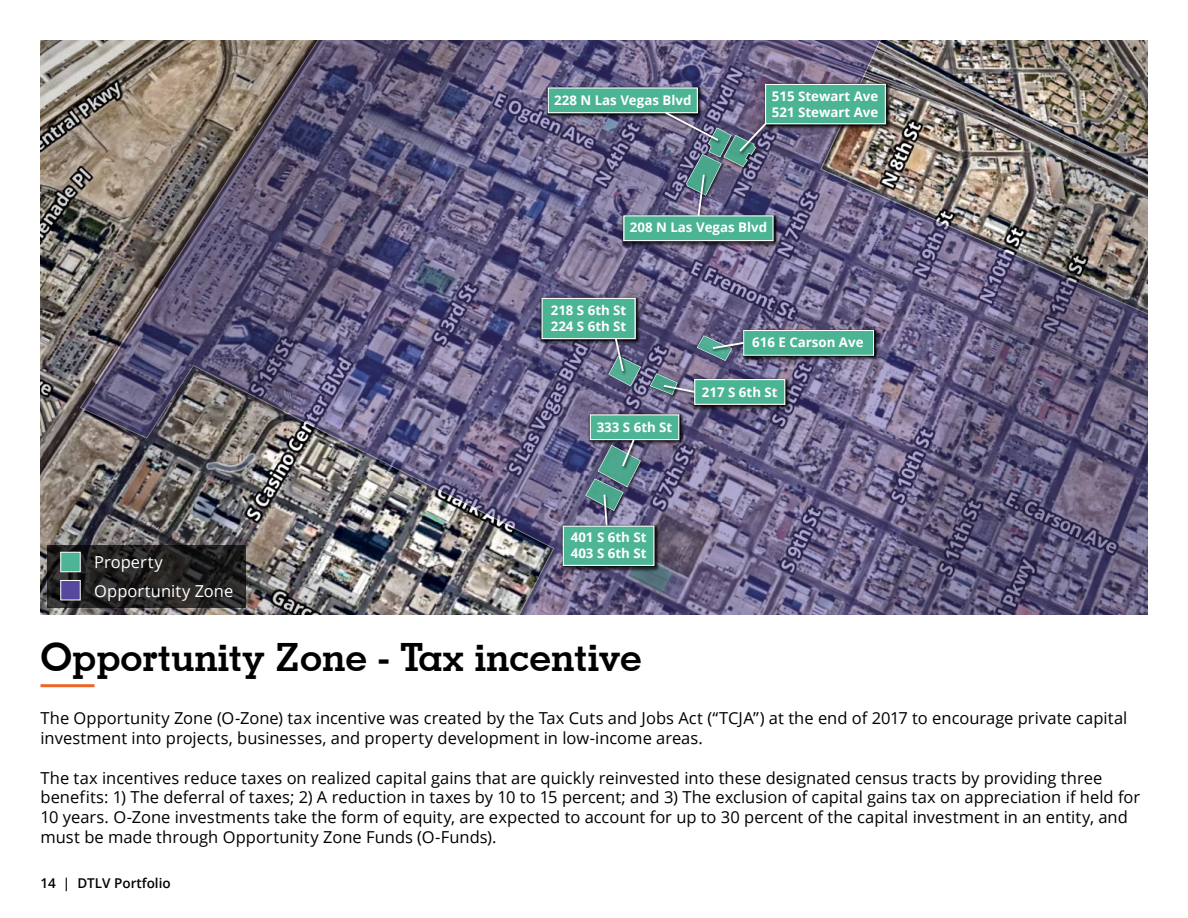
<style>
.page{position:relative;width:1188px;height:918px;background:#fff}
.page>*{position:absolute;margin:0;border:0;box-sizing:border-box;transform-origin:0 0}
.t1{font:700 39px "Geometric Slab 703 BT";color:#000}
.t2{font:16.5px/19.8px "Open Sans";color:#000}
.t3{font:16.5px/28.2px "Open Sans";color:#fff}
.t4{font:600 13.5px "Open Sans";color:#000}
.t5{font:700 13.35px/15.9px "Open Sans";color:#fff}
</style>
<div class="page">
<img style="left:40px;top:40px;width:1108px;height:574px">
<svg style="left:48px;top:545px;width:198px;height:63px;background:#232121"></svg>
<div style="left:60px;top:552px;width:21px;height:20px;background:#4db595;border:1px solid #fff"></div>
<div style="left:60px;top:580px;width:21px;height:20px;background:#55489d;border:1px solid #fff"></div>
<hr style="left:40px;top:684px;width:54px;height:3px;background:#ef6528">
<p class="t5" style="left:554px;top:92px;width:139px">228 N Las Vegas Blvd</p>
<p class="t5" style="left:772px;top:88px;width:108px">515 Stewart Ave<br>521 Stewart Ave</p>
<p class="t5" style="left:630px;top:219px;width:139px">208 N Las Vegas Blvd</p>
<p class="t5" style="left:551px;top:302px;width:77px">218 S 6th St<br>224 S 6th St</p>
<p class="t5" style="left:597px;top:419px;width:77px">333 S 6th St</p>
<p class="t5" style="left:752px;top:334px;width:113px">616 E Carson Ave</p>
<p class="t5" style="left:702px;top:384px;width:77px">217 S 6th St</p>
<p class="t3" style="left:94px;top:548px;width:141px">Property<br>Opportunity Zone</p>
<p class="t5" style="left:571px;top:529px;width:77px">401 S 6th St<br>403 S 6th St</p>
<h1 class="t1" style="left:40px;top:634px;width:603px">Opportunity Zone - Tax incentive</h1>
<p class="t2" style="left:40px;top:708px;width:1088px">The Opportunity Zone (O-Zone) tax incentive was created by the Tax Cuts and Jobs Act (“TCJA”) at the end of 2017 to encourage private capital investment into projects, businesses, and property development in low-income areas.</p>
<p class="t2" style="left:40px;top:767px;width:1101px">The tax incentives reduce taxes on realized capital gains that are quickly reinvested into these designated census tracts by providing three benefits: 1) The deferral of taxes; 2) A reduction in taxes by 10 to 15 percent; and 3) The exclusion of capital gains tax on appreciation if held for 10 years. O-Zone investments take the form of equity, are expected to account for up to 30 percent of the capital investment in an entity, and must be made through Opportunity Zone Funds (O-Funds).</p>
<p class="t4" style="left:40px;top:874px;width:132px">14 | DTLV Portfolio</p>
</div>
